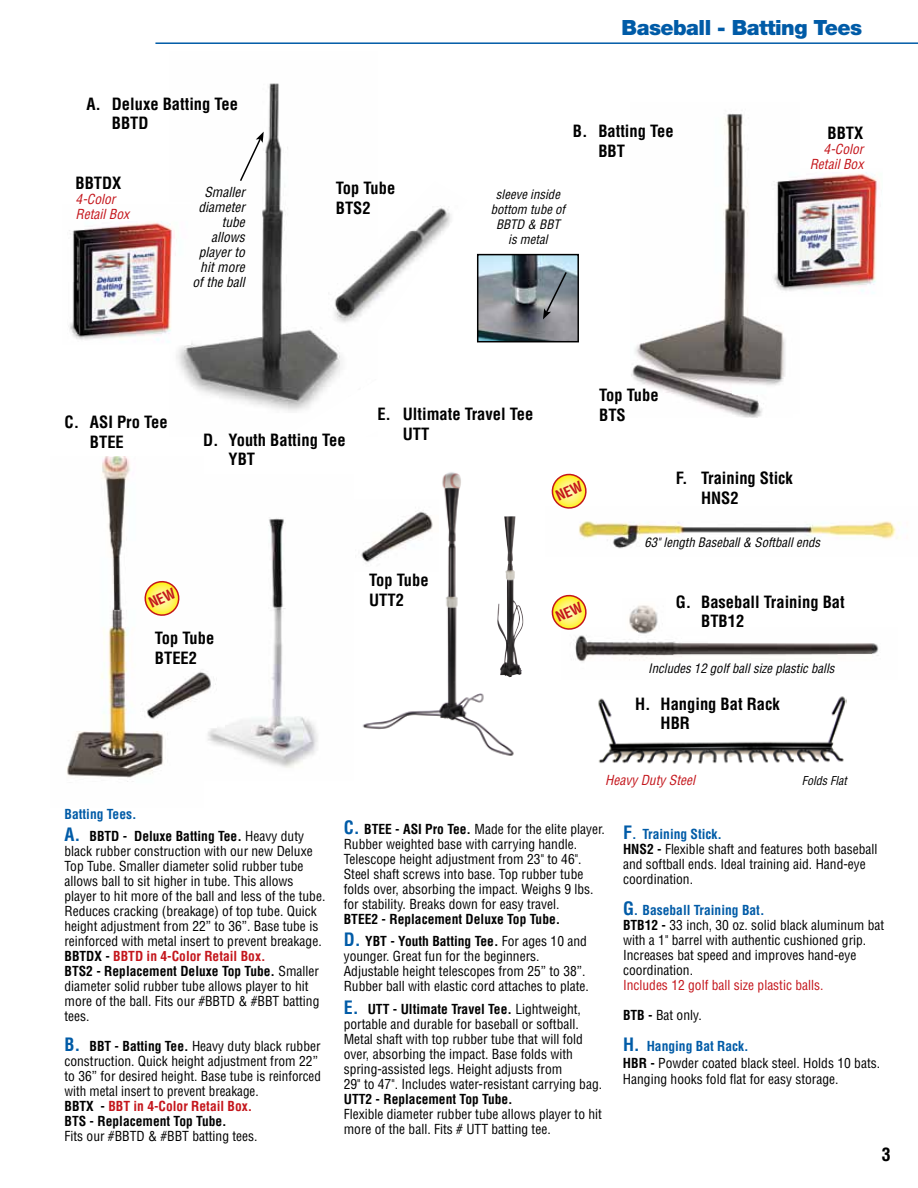
<style>
.page{position:relative;width:918px;height:1188px;background:#fff}
.page>*{position:absolute;margin:0;border:0;box-sizing:border-box;transform-origin:0 0}
.t1{font:900 21px "Helvetica Neue LT Pro";letter-spacing:-.025em;color:#005ba7}
.t2{font:700 condensed 18px "Helvetica";color:#000}
.t3{font:700 condensed 16.5px/19.8px "Helvetica";color:#000}
.t4{font:condensed 13.5px/15px "Helvetica";color:#000}
.t5{font:700 condensed 13.5px/22.5px "Helvetica";color:#000}
.t6{font:italic condensed 13.5px/15px "Helvetica";color:#000;text-align:right}
.t7{font:italic condensed 13.5px/15px "Helvetica";color:#c4161c}
.t8{font:condensed 13.5px "Helvetica";color:#c4161c}
.t9{font:italic condensed 12.75px/15px "Helvetica";color:#000;text-align:center}
.t10{font:italic condensed 12px "Helvetica";color:#000}
.s1{color:#005ba7}
.s2{font-size:18px;color:#005ba7}
.s3{font-weight:400}
.s4{font-weight:700}
.s5{font-weight:700;color:#c4161c}
.s6{font-weight:700;font-size:18px;color:#005ba7}
.s7{font-weight:700;color:#005ba7}
</style>
<div class="page">
<img style="left:362px;top:472px;width:152px;height:284px">
<img style="left:631px;top:113px;width:154px;height:304px">
<img style="left:208px;top:518px;width:110px;height:250px">
<img style="left:176px;top:83px;width:165px;height:328px">
<hr style="left:155px;top:42px;width:763px;height:2px;background:#005ba7">
<img style="left:313px;top:182px;width:138px;height:160px">
<svg style="left:239px;top:132px;width:25px;height:51px"></svg>
<svg style="left:292px;top:358px;width:50px;height:53px"></svg>
<img style="left:480px;top:257px;width:96px;height:82px">
<div style="left:477px;top:254px;width:102px;height:88px;border:2px solid #000"></div>
<svg style="left:543px;top:270px;width:25px;height:49px"></svg>
<img style="left:497px;top:516px;width:27px;height:161px">
<img style="left:361px;top:500px;width:77px;height:72px">
<img style="left:579px;top:521px;width:321px;height:28px">
<img style="left:575px;top:635px;width:304px;height:27px">
<img style="left:598px;top:696px;width:248px;height:68px">
<img style="left:67px;top:457px;width:97px;height:325px">
<img style="left:69px;top:205px;width:122px;height:139px">
<div style="left:761px;top:168px;width:122px;height:142px;background:#fff"></div>
<img style="left:773px;top:172px;width:107px;height:121px">
<img style="left:623px;top:605px;width:43px;height:33px">
<img style="left:140px;top:659px;width:77px;height:69px">
<svg style="left:551px;top:473px;width:36px;height:36px"></svg>
<svg style="left:551px;top:594px;width:36px;height:36px"></svg>
<svg style="left:143px;top:579px;width:37px;height:38px"></svg>
<p class="t3" style="left:112px;top:94px;width:128px;text-indent:-25px">A. Deluxe Batting Tee<br>BBTD</p>
<h1 class="t1" style="left:622px;top:15px;width:242px">Baseball - Batting Tees</h1>
<p class="t3" style="left:598px;top:121px;width:77px;text-indent:-25px">B. Batting Tee<br>BBT</p>
<p class="t3" style="left:828px;top:123px;width:37px">BBTX</p>
<p class="t7" style="left:810px;top:141px;width:55px;text-align:right">4-Color<br>Retail Box</p>
<p class="t3" style="left:76px;top:173px;width:47px">BBTDX</p>
<p class="t7" style="left:76px;top:192px;width:55px">4-Color<br>Retail Box</p>
<p class="t3" style="left:336px;top:178px;width:61px">Top Tube<br>BTS2</p>
<p class="t6" style="left:192px;top:185px;width:54px">Smaller diameter tube allows player to hit more of the ball</p>
<p class="t9" style="left:491px;top:187px;width:76px">sleeve inside bottom tube of<br>BBTD &amp; BBT is metal</p>
<p class="t3" style="left:90px;top:412px;width:79px;text-indent:-25px">C. ASI Pro Tee<br>BTEE</p>
<p class="t3" style="left:229px;top:430px;width:119px;text-indent:-25px">D. Youth Batting Tee<br>YBT</p>
<p class="t3" style="left:403px;top:404px;width:132px;text-indent:-25px">E. Ultimate Travel Tee<br>UTT</p>
<p class="t3" style="left:155px;top:628px;width:61px">Top Tube<br>BTEE2</p>
<p class="t3" style="left:369px;top:570px;width:61px">Top Tube<br>UTT2</p>
<p class="t3" style="left:599px;top:385px;width:61px">Top Tube<br>BTS</p>
<p class="t3" style="left:701px;top:468px;width:93px;text-indent:-25px">F. Training Stick<br>HNS2</p>
<p class="t9" style="left:645px;top:535px;width:177px">63" length Baseball &amp; Softball ends</p>
<p class="t3" style="left:701px;top:592px;width:145px;text-indent:-25px">G. Baseball Training Bat<br>BTB12</p>
<p class="t9" style="left:648px;top:661px;width:188px">Includes 12 golf ball size plastic balls</p>
<p class="t3" style="left:661px;top:694px;width:121px;text-indent:-25px">H. Hanging Bat Rack<br>HBR</p>
<p class="t7" style="left:605px;top:772px;width:91px">Heavy Duty Steel</p>
<p class="t10" style="left:802px;top:773px;width:46px">Folds Flat</p>
<p class="t5" style="left:64px;top:802px;width:241px"><span class="s1">Batting Tees.<br></span><span class="s2">A.</span> BBTD - Deluxe Batting Tee. <span class="s3">Heavy duty</span></p>
<p class="t4" style="left:64px;top:844px;width:262px">black rubber construction with our new Deluxe Top Tube. Smaller diameter solid rubber tube allows ball to sit higher in tube. This allows player to hit more of the ball and less of the tube.<br>Reduces cracking (breakage) of top tube. Quick height adjustment from 22” to 36”. Base tube is reinforced with metal insert to prevent breakage.<br><span class="s4">BBTDX -</span> <span class="s5">BBTD in 4-Color Retail Box.<br></span><span class="s4">BTS2 - Replacement Deluxe Top Tube.</span> Smaller diameter solid rubber tube allows player to hit more of the ball. Fits our #BBTD &amp; #BBT batting tees.</p>
<p class="t4" style="left:64px;top:1039px;width:258px"><span class="s6">B.</span> <span class="s4">BBT - Batting Tee.</span> Heavy duty black rubber construction. Quick height adjustment from 22” to 36” for desired height. Base tube is reinforced with metal insert to prevent breakage.<br><span class="s4">BBTX -</span> <span class="s5">BBT in 4-Color Retail Box.<br></span><span class="s4">BTS - Replacement Top Tube.</span></p>
<p class="t4" style="left:64px;top:1129px;width:195px">Fits our #BBTD &amp; #BBT batting tees.</p>
<p class="t4" style="left:344px;top:821px;width:263px"><span class="s6">C.</span> <span class="s4">BTEE - ASI Pro Tee.</span> Made for the elite player.<br>Rubber weighted base with carrying handle.<br>Telescope height adjustment from 23" to 46".<br>Steel shaft screws into base. Top rubber tube folds over, absorbing the impact. Weighs 9 lbs. for stability. Breaks down for easy travel.</p>
<p class="t5" style="left:344px;top:907px;width:245px">BTEE2 - Replacement Deluxe Top Tube.<br><span class="s2">D.</span> YBT - Youth Batting Tee. <span class="s3">For ages 10 and</span></p>
<p class="t4" style="left:344px;top:949px;width:247px">younger. Great fun for the beginners.<br>Adjustable height telescopes from 25” to 38”.<br>Rubber ball with elastic cord attaches to plate.</p>
<p class="t4" style="left:344px;top:1001px;width:260px"><span class="s6">E.</span> <span class="s4">UTT - Ultimate Travel Tee.</span> Lightweight, portable and durable for baseball or softball.<br>Metal shaft with top rubber tube that will fold over, absorbing the impact. Base folds with spring-assisted legs. Height adjusts from<br>29" to 47". Includes water-resistant carrying bag.</p>
<p class="t5" style="left:344px;top:1087px;width:170px">UTT2 - Replacement Top Tube.</p>
<p class="t4" style="left:344px;top:1106px;width:260px">Flexible diameter rubber tube allows player to hit more of the ball. Fits # UTT batting tee.</p>
<p class="t4" style="left:623px;top:826px;width:256px"><span class="s6">F</span><span class="s7">. Training Stick.<br></span><span class="s4">HNS2 -</span> Flexible shaft and features both baseball and softball ends. Ideal training aid. Hand-eye coordination.</p>
<p class="t4" style="left:623px;top:903px;width:263px"><span class="s6">G</span><span class="s7">. Baseball Training Bat.<br></span><span class="s4">BTB12 -</span> 33 inch, 30 oz. solid black aluminum bat with a 1" barrel with authentic cushioned grip.<br>Increases bat speed and improves hand-eye coordination.</p>
<p class="t8" style="left:623px;top:977px;width:202px">Includes 12 golf ball size plastic balls.</p>
<p class="t4" style="left:623px;top:1008px;width:80px"><span class="s4">BTB -</span> Bat only.</p>
<p class="t4" style="left:623px;top:1038px;width:259px;line-height:16.2px"><span class="s6">H.</span> <span class="s7">Hanging Bat Rack.<br></span><span class="s4">HBR -</span> Powder coated black steel. Holds 10 bats.<br>Hanging hooks fold flat for easy storage.</p>
<h2 class="t2" style="left:882px;top:1143px;width:10px">3</h2>
</div>
